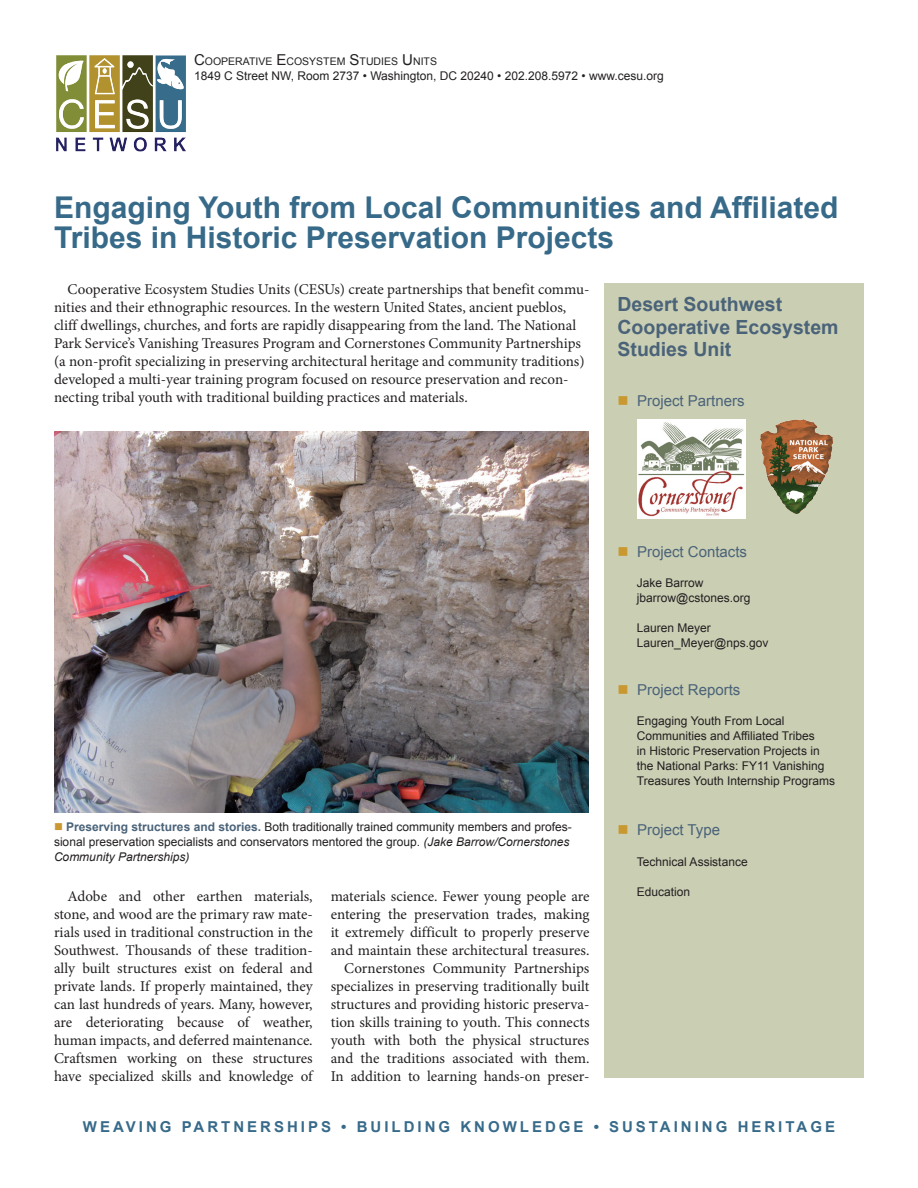
<style>
.page{position:relative;width:918px;height:1188px;background:#fff}
.page>*{position:absolute;margin:0;border:0;box-sizing:border-box;transform-origin:0 0}
.header-blue{font:700 30px/30px "Arial";color:#376a89}
.footnote_blue{font:700 19.5px/22.5px "Arial";color:#4a6379}
.body_text{font:15px/18px "Minion Pro";color:#231f20;text-align:justify}
.body_text_one_column{font:15px/18px "Minion Pro";color:#231f20}
.footnote_blue-2{font:15px "Arial";color:#4a6379}
.header-blue-2{font:700 15px "Arial";letter-spacing:.2em;color:#376a89}
.caption_black{font:12px/15px "Arial";color:#231f20}
.footnote-indent{font:12px/15px "Arial";color:#231f20}
.caption_black-2{font:10.5px "Arial";color:#231f20}
.s1{font-size:15px}
.s2{color:#c99831}
.s3{font-weight:700;color:#4a6379}
.s4{font-style:italic}
</style>
<div class="page">
<div style="left:604px;top:284px;width:260px;height:794px;background:#caceb3"></div>
<img style="left:56px;top:55px;width:130px;height:97px">
<img style="left:54px;top:431px;width:534px;height:381px">
<img style="left:761px;top:419px;width:72px;height:94px">
<img style="left:637px;top:419px;width:108px;height:99px">
<p class="caption_black-2" style="left:194px;top:54px;width:245px"><span class="s1">C</span>OOPERATIVE <span class="s1">E</span>COSYSTEM <span class="s1">S</span>TUDIES <span class="s1">U</span> NITS</p>
<p class="caption_black" style="left:194px;top:68px;width:471px">1849 C Street NW, Room 2737 • Washington, DC 20240 • 202.208.5972 • www.cesu.org</p>
<p class="header-blue" style="left:54px;top:194px;width:786px">Engaging Youth from Local Communities and Affiliated<br>Tribes in Historic Preservation Projects</p>
<p class="body_text_one_column" style="left:54px;top:281px;width:537px;text-indent:14px">Cooperative Ecosystem Studies Units (CESUs) create partnerships that benefit commu&shy;nities and their ethnographic resources. In the western United States, ancient pueblos, cliff dwellings, churches, and forts are rapidly disappearing from the land. The National Park Service’s Vanishing Treasures Program and Cornerstones Community Partnerships (a non-profit specializing in preserving architectural heritage and community traditions) developed a multi-year training program focused on resource preservation and recon&shy;necting tribal youth with traditional building practices and materials.</p>
<p class="footnote_blue" style="left:618px;top:294px;width:166px">Desert Southwest</p>
<p class="footnote_blue" style="left:618px;top:316px;width:223px">Cooperative Ecosystem<br>Studies Unit</p>
<p class="footnote_blue-2" style="left:618px;top:391px;width:129px"><span class="s2">■</span> Project Partners</p>
<p class="caption_black" style="left:54px;top:820px;width:519px"><span class="s2">■</span> <span class="s3">Preserving structures and stories.</span> Both traditionally trained community members and profes&shy;sional preservation specialists and conservators mentored the group. <span class="s4">(Jake Barrow/Cornerstones<br>Community Partnerships)</span></p>
<p class="body_text" style="left:54px;top:887px;width:260px;text-indent:14px">Adobe and other earthen materials, stone, and wood are the primary raw mate&shy;rials used in traditional construction in the Southwest. Thousands of these tradition&shy;ally built structures exist on federal and private lands. If properly maintained, they can last hundreds of years. Many, however, are deteriorating because of weather, human impacts, and deferred maintenance.<br>Craftsmen working on these structures have specialized skills and knowledge of</p>
<p class="body_text" style="left:331px;top:887px;width:260px">materials science. Fewer young people are entering the preservation trades, making it extremely difficult to properly preserve and maintain these architectural treasures.</p>
<p class="body_text" style="left:331px;top:959px;width:260px;text-indent:14px">Cornerstones Community Partnerships specializes in preserving traditionally built structures and providing historic preserva&shy;tion skills training to youth. This connects youth with both the physical structures and the traditions associated with them.<br>In addition to learning hands-on preser-</p>
<p class="footnote_blue-2" style="left:618px;top:542px;width:131px"><span class="s2">■</span> Project Contacts</p>
<p class="footnote-indent" style="left:637px;top:576px;width:115px">Jake Barrow jbarrow@cstones.org</p>
<p class="footnote-indent" style="left:637px;top:621px;width:76px">Lauren Meyer</p>
<p class="footnote-indent" style="left:637px;top:636px;width:133px">Lauren_Meyer@nps.gov</p>
<p class="footnote_blue-2" style="left:618px;top:680px;width:124px"><span class="s2">■</span> Project Reports</p>
<p class="footnote-indent" style="left:637px;top:714px;width:200px">Engaging Youth From Local Communities and Affiliated Tribes<br>in Historic Preservation Projects in the National Parks: FY11 Vanishing Treasures Youth Internship Programs</p>
<p class="footnote_blue-2" style="left:618px;top:820px;width:104px"><span class="s2">■</span> Project Type</p>
<p class="footnote-indent" style="left:637px;top:855px;width:112px">Technical Assistance</p>
<p class="footnote-indent" style="left:637px;top:885px;width:55px">Education</p>
<p class="header-blue-2" style="left:83px;top:1117px;width:754px">WEAVING PARTNERSHIPS • BUILDING KNOWLEDGE • SUSTAINING HERITAGE</p>
</div>
